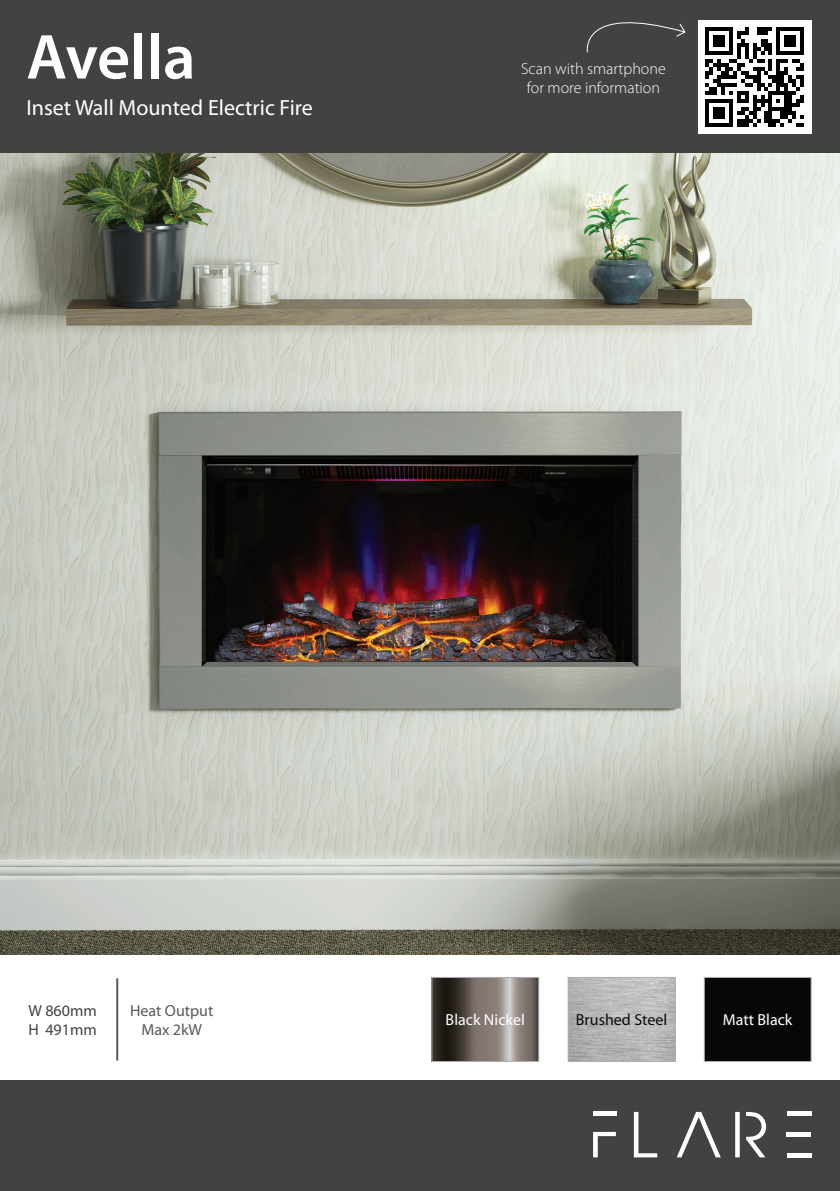
<style>
.page{position:relative;width:840px;height:1191px;background:#fff}
.page>*{position:absolute;margin:0;border:0;box-sizing:border-box;transform-origin:0 0}
.t1{font:600 64px "Myriad Pro";color:#fff}
.t2{font:22px "Myriad Pro";color:#fff}
.t3{font:300 16px/19.2px "Myriad Pro";color:#fff;text-align:center}
.t4{font:16px "Myriad Pro";color:#fff}
.t5{font:16px "Myriad Pro";color:#57585a}
.t6{font:16px "Myriad Pro";color:#444141}
.t7{font:16px "Myriad Pro";color:#110a0c}
</style>
<div class="page">
<div style="left:0;top:0;width:839px;height:154px;background:#444141"></div>
<div style="left:0;top:1080px;width:839px;height:111px;background:#444141"></div>
<hr style="left:839px;top:778px;width:1px;height:413px;background:#444141">
<svg style="left:633px;top:1112px;width:24px;height:45px"></svg>
<svg style="left:677px;top:1112px;width:43px;height:45px"></svg>
<hr style="left:786px;top:1132px;width:24px;height:4px;background:#fff">
<hr style="left:786px;top:1153px;width:25px;height:4px;background:#fff">
<hr style="left:786px;top:1112px;width:25px;height:4px;background:#fff">
<svg style="left:735px;top:1112px;width:4px;height:45px"></svg>
<svg style="left:746px;top:1112px;width:19px;height:45px"></svg>
<div style="left:592px;top:1111px;width:24px;height:5px;background:#fff"></div>
<svg style="left:593px;top:1132px;width:22px;height:25px"></svg>
<img style="left:0;top:153px;width:839px;height:801px">
<hr style="left:116px;top:978px;width:2px;height:82px;background:#57585a">
<div style="left:703px;top:977px;width:108px;height:85px;background:#060806;border:1px solid #afafb0"></div>
<img style="left:569px;top:979px;width:104px;height:81px">
<div style="left:567px;top:977px;width:108px;height:85px;border:1px solid #afafb0"></div>
<img style="left:433px;top:979px;width:104px;height:81px">
<div style="left:431px;top:977px;width:108px;height:85px;border:1px solid #afafb0"></div>
<div style="left:697px;top:21px;width:114px;height:113px;background:#fff"></div>
<svg style="left:705px;top:27px;width:98px;height:100px"></svg>
<svg style="left:586px;top:22px;width:100px;height:31px"></svg>
<p class="t1" style="left:26px;top:16px;width:171px">Avella</p>
<p class="t2" style="left:26px;top:94px;width:288px">Inset Wall Mounted Electric Fire</p>
<p class="t3" style="left:521px;top:58px;width:146px">Scan with smartphone for more information</p>
<p class="t6" style="left:28px;top:1000px;width:70px">W 860mm</p>
<p class="t6" style="left:28px;top:1019px;width:70px">H 491mm</p>
<p class="t5" style="left:130px;top:1000px;width:85px">Heat Output</p>
<p class="t5" style="left:141px;top:1019px;width:62px">Max 2kW</p>
<p class="t4" style="left:445px;top:1010px;width:81px">Black Nickel</p>
<p class="t7" style="left:575px;top:1010px;width:93px">Brushed Steel</p>
<p class="t4" style="left:722px;top:1010px;width:71px">Matt Black</p>
</div>
